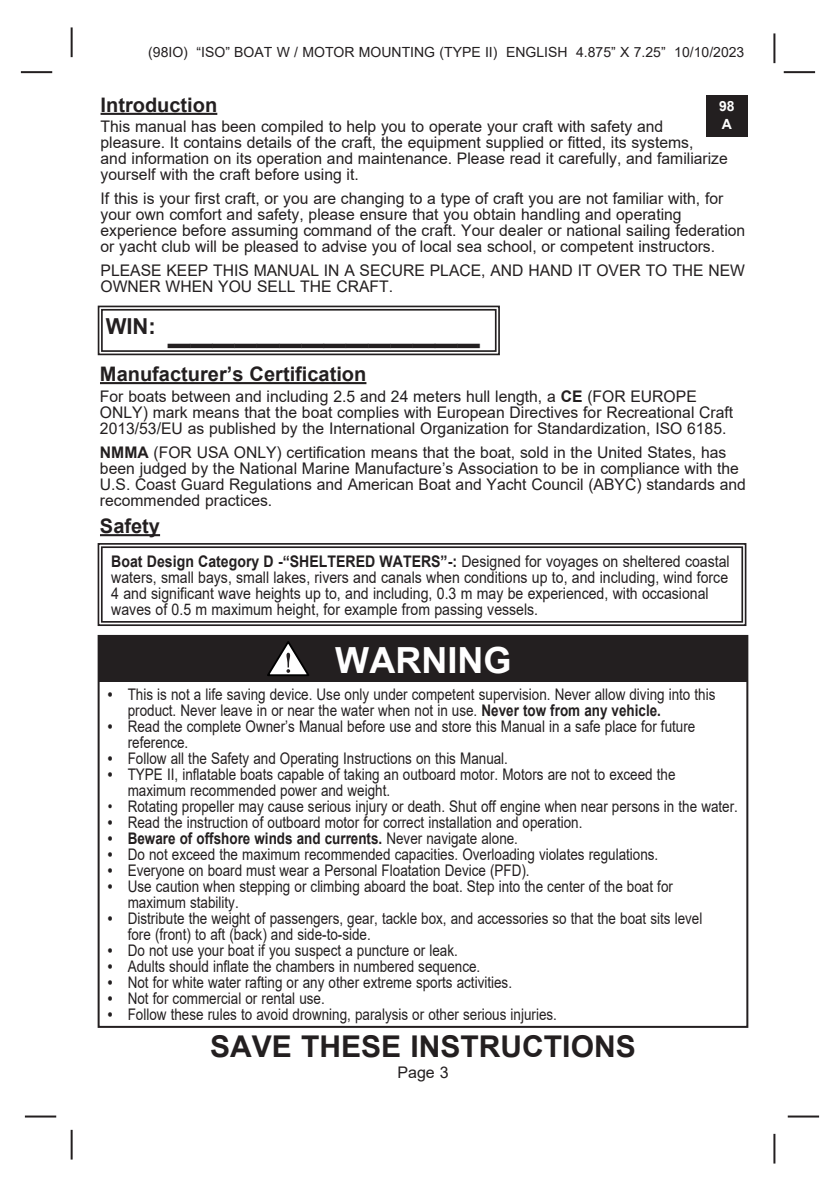
<style>
.page{position:relative;width:840px;height:1191px;background:#fff}
.page>*{position:absolute;margin:0;border:0;box-sizing:border-box;transform-origin:0 0}
.t1{font:700 40px "Arial";color:#231f20}
.t2{font:700 36px "Arial";color:#fff}
.t3{font:700 30px "Arial";color:#231f20}
.body{font:700 20px "Arial";color:#231f20}
.body-2{font:16px "Arial";color:#231f20;scale:.84 1}
.body-3{font:16px/16px "Arial";color:#231f20}
.body-4{font:16px/16px "Arial";color:#231f20;scale:.88 1}
.t4{font:700 16px "Arial";color:#231f20;scale:.84 1}
.t5{font:14px "Arial";color:#231f20}
.t6{font:700 14px/18px "Arial";color:#fff}
.s1{font-weight:700}
.s2{font-weight:400}
</style>
<div class="page">
<hr style="left:21px;top:71px;width:31px;height:2px;background:#231f20">
<hr style="left:25px;top:1115px;width:31px;height:2px;background:#231f20">
<hr style="left:783px;top:71px;width:31px;height:2px;background:#231f20">
<hr style="left:787px;top:1115px;width:31px;height:2px;background:#231f20">
<hr style="left:71px;top:27px;width:2px;height:30px;background:#231f20">
<hr style="left:773px;top:33px;width:2px;height:30px;background:#231f20">
<hr style="left:71px;top:1129px;width:2px;height:30px;background:#231f20">
<hr style="left:773px;top:1133px;width:2px;height:30px;background:#231f20">
<div style="left:705px;top:96px;width:42px;height:41px;background:#231f20"></div>
<div style="left:98px;top:637px;width:648px;height:45px;background:#231f20"></div>
<div style="left:98px;top:635px;width:650px;height:393px;border:2px solid #231f20"></div>
<svg style="left:267px;top:641px;width:42px;height:35px"></svg>
<hr style="left:100px;top:113px;width:117px;height:2px;background:#231f20">
<hr style="left:100px;top:382px;width:266px;height:2px;background:#231f20">
<hr style="left:100px;top:534px;width:60px;height:2px;background:#231f20">
<svg style="left:97px;top:305px;width:403px;height:51px"></svg>
<div style="left:101px;top:309px;width:395px;height:43px;border:2px solid #231f20"></div>
<svg style="left:97px;top:543px;width:649px;height:83px"></svg>
<div style="left:101px;top:546px;width:641px;height:76px;border:2px solid #231f20"></div>
<p class="t5" style="left:148px;top:42px;width:597px">(98IO) “ISO” BOAT W / MOTOR MOUNTING (TYPE II) ENGLISH 4.875” X 7.25” 10/10/2023</p>
<p class="body" style="left:100px;top:91px;width:118px">Introduction</p>
<p class="body-3" style="left:100px;top:119px;width:564px">This manual has been compiled to help you to operate your craft with safety and</p>
<p class="body-3" style="left:100px;top:135px;width:594px">pleasure. It contains details of the craft, the equipment supplied or fitted, its systems,</p>
<p class="body-3" style="left:100px;top:151px;width:628px">and information on its operation and maintenance. Please read it carefully, and familiarize</p>
<p class="body-3" style="left:100px;top:167px;width:259px">yourself with the craft before using it.</p>
<p class="body-3" style="left:100px;top:191px;width:624px">If this is your first craft, or you are changing to a type of craft you are not familiar with, for</p>
<p class="body-3" style="left:100px;top:207px;width:582px">your own comfort and safety, please ensure that you obtain handling and operating</p>
<p class="body-3" style="left:100px;top:223px;width:646px">experience before assuming command of the craft. Your dealer or national sailing federation</p>
<p class="body-3" style="left:100px;top:239px;width:615px">or yacht club will be pleased to advise you of local sea school, or competent instructors.</p>
<p class="body-3" style="left:100px;top:263px;width:645px">PLEASE KEEP THIS MANUAL IN A SECURE PLACE, AND HAND IT OVER TO THE NEW<br>OWNER WHEN YOU SELL THE CRAFT.</p>
<p class="t6" style="left:718px;top:98px;width:17px">98<br>A</p>
<p class="t1" style="left:106px;top:298px;width:375px"><sup>WIN:</sup> ______________</p>
<p class="body" style="left:100px;top:360px;width:268px">Manufacturer’s Certification</p>
<p class="body-3" style="left:100px;top:388px;width:634px">For boats between and including 2.5 and 24 meters hull length, a <span class="s1">CE</span> (FOR EUROPE<br>ONLY) mark means that the boat complies with European Directives for Recreational Craft<br>2013/53/EU as published by the International Organization for Standardization, ISO 6185.</p>
<p class="body-3" style="left:100px;top:444px;width:647px"><span class="s1">NMMA</span> (FOR USA ONLY) certification means that the boat, sold in the United States, has been judged by the National Marine Manufacture’s Association to be in compliance with the U.S. Coast Guard Regulations and American Boat and Yacht Council (ABYC) standards and recommended practices.</p>
<p class="body" style="left:100px;top:512px;width:62px">Safety</p>
<p class="body-4" style="left:111px;top:553px;width:703px"><span class="s1">Boat Design Category D -“SHELTERED WATERS”-:</span> Designed for voyages on sheltered coastal waters, small bays, small lakes, rivers and canals when conditions up to, and including, wind force</p>
<p class="body-4" style="left:111px;top:585px;width:680px">4 and significant wave heights up to, and including, 0.3 m may be experienced, with occasional</p>
<p class="body-4" style="left:111px;top:601px;width:486px">waves of 0.5 m maximum height, for example from passing vessels.</p>
<p class="t2" style="left:335px;top:634px;width:177px">WARNING</p>
<p class="body-2" style="left:108px;top:683px;width:724px"><span class="s1">•</span> This is not a life saving device. Use only under competent supervision. Never allow diving into this</p>
<p class="body-2" style="left:128px;top:699px;width:636px">product. Never leave in or near the water when not in use. <span class="s1">Never tow from any vehicle.</span></p>
<p class="body-2" style="left:108px;top:715px;width:700px"><span class="s1">•</span> Read the complete Owner’s Manual before use and store this Manual in a safe place for future</p>
<p class="body-2" style="left:128px;top:731px;width:74px">reference.</p>
<p class="body-2" style="left:108px;top:747px;width:477px"><span class="s1">•</span> Follow all the Safety and Operating Instructions on this Manual.</p>
<p class="body-2" style="left:108px;top:763px;width:677px"><span class="s1">•</span> TYPE II, inflatable boats capable of taking an outboard motor. Motors are not to exceed the</p>
<p class="body-2" style="left:128px;top:779px;width:314px">maximum recommended power and weight.</p>
<p class="body-2" style="left:108px;top:795px;width:751px">• Rotating propeller may cause serious injury or death. Shut off engine when near persons in the water.</p>
<p class="body-2" style="left:108px;top:811px;width:566px"><span class="s1">•</span> Read the instruction of outboard motor for correct installation and operation.</p>
<p class="t4" style="left:108px;top:827px;width:489px">• Beware of offshore winds and currents. <span class="s2">Never navigate alone.</span></p>
<p class="body-2" style="left:108px;top:843px;width:656px"><span class="s1">•</span> Do not exceed the maximum recommended capacities. Overloading violates regulations.</p>
<p class="body-2" style="left:108px;top:859px;width:503px"><span class="s1">•</span> Everyone on board must wear a Personal Floatation Device (PFD).</p>
<p class="body-2" style="left:108px;top:875px;width:674px"><span class="s1">•</span> Use caution when stepping or climbing aboard the boat. Step into the center of the boat for</p>
<p class="body-2" style="left:128px;top:891px;width:134px">maximum stability.</p>
<p class="body-2" style="left:108px;top:907px;width:709px"><span class="s1">•</span> Distribute the weight of passengers, gear, tackle box, and accessories so that the boat sits level</p>
<p class="body-2" style="left:128px;top:923px;width:290px">fore (front) to aft (back) and side-to-side.</p>
<p class="body-2" style="left:108px;top:939px;width:418px"><span class="s1">•</span> Do not use your boat if you suspect a puncture or leak.</p>
<p class="body-2" style="left:108px;top:955px;width:445px"><span class="s1">•</span> Adults should inflate the chambers in numbered sequence.</p>
<p class="body-2" style="left:108px;top:971px;width:482px"><span class="s1">•</span> Not for white water rafting or any other extreme sports activities.</p>
<p class="body-2" style="left:108px;top:987px;width:260px"><span class="s1">•</span> Not for commercial or rental use.</p>
<p class="body-2" style="left:108px;top:1003px;width:536px"><span class="s1">•</span> Follow these rules to avoid drowning, paralysis or other serious injuries.</p>
<h3 class="t3" style="left:210px;top:1025px;width:427px">SAVE THESE INSTRUCTIONS</h3>
<p class="body-3" style="left:397px;top:1064px;width:53px">Page 3</p>
</div>
